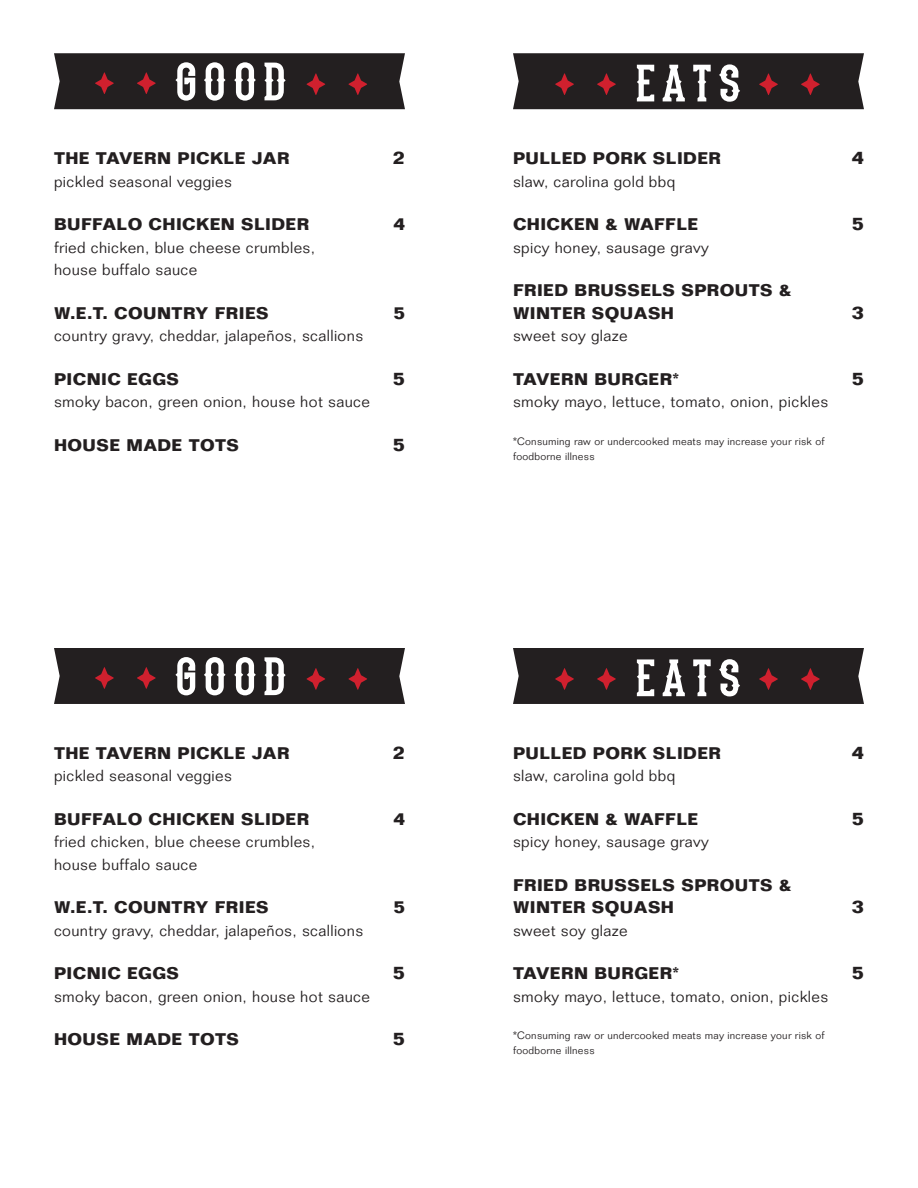
<style>
.page{position:relative;width:918px;height:1188px;background:#fff}
.page>*{position:absolute;margin:0;border:0;box-sizing:border-box;transform-origin:0 0}
.Menu_Item{font:54px "Stadium 1946";letter-spacing:.1em;color:#fff}
.Menu_Item-2{font:52.5px "Stadium 1946";letter-spacing:.1em;color:#fff}
.Menu_Item-3{font:700 18px "Folio Std";color:#231f20}
.Menu_Item-4{font:700 17.25px "Folio Std";color:#231f20}
.Menu_Item-5{font:700 16.5px "Folio Std";letter-spacing:.025em;color:#231f20}
.Menu_Item-6{font:300 15.75px "Folio Std";letter-spacing:.025em;color:#231f20}
.Item_Description{font:300 10.5px "Folio Std";letter-spacing:.025em;color:#231f20}
</style>
<div class="page">
<svg style="left:54px;top:53px;width:351px;height:56px"></svg>
<div style="left:54px;top:648px;width:351px;height:56px;background:#231f20"></div>
<svg style="left:513px;top:53px;width:351px;height:56px"></svg>
<div style="left:513px;top:648px;width:351px;height:56px;background:#231f20"></div>
<p class="Menu_Item" style="left:174px;top:58px;width:115px">GOOD</p>
<p class="Menu_Item-5" style="left:54px;top:148px;width:237px">THE TAVERN PICKLE JAR</p>
<p class="Menu_Item-3" style="left:393px;top:147px;width:14px">2</p>
<p class="Menu_Item-6" style="left:54px;top:172px;width:179px">pickled seasonal veggies</p>
<p class="Menu_Item-5" style="left:54px;top:214px;width:257px">BUFFALO CHICKEN SLIDER</p>
<p class="Menu_Item-4" style="left:394px;top:213px;width:13px">4</p>
<p class="Menu_Item-6" style="left:54px;top:238px;width:263px">fried chicken, blue cheese crumbles,</p>
<p class="Menu_Item-6" style="left:54px;top:260px;width:145px">house buffalo sauce</p>
<p class="Menu_Item-5" style="left:54px;top:302px;width:216px">W.E.T. COUNTRY FRIES</p>
<p class="Menu_Item-4" style="left:393px;top:302px;width:13px">5</p>
<p class="Menu_Item-6" style="left:54px;top:326px;width:311px">country gravy, cheddar, jalapeños, scallions</p>
<p class="Menu_Item-5" style="left:54px;top:368px;width:127px">PICNIC EGGS</p>
<p class="Menu_Item-3" style="left:393px;top:367px;width:14px">5</p>
<p class="Menu_Item-6" style="left:54px;top:392px;width:317px">smoky bacon, green onion, house hot sauce</p>
<p class="Menu_Item-5" style="left:54px;top:434px;width:187px">HOUSE MADE TOTS</p>
<p class="Menu_Item-3" style="left:393px;top:433px;width:14px">5</p>
<p class="Menu_Item" style="left:174px;top:653px;width:115px">GOOD</p>
<p class="Menu_Item-5" style="left:54px;top:743px;width:237px">THE TAVERN PICKLE JAR</p>
<p class="Menu_Item-3" style="left:393px;top:741px;width:14px">2</p>
<p class="Menu_Item-6" style="left:54px;top:766px;width:179px">pickled seasonal veggies</p>
<p class="Menu_Item-5" style="left:54px;top:809px;width:257px">BUFFALO CHICKEN SLIDER</p>
<p class="Menu_Item-4" style="left:394px;top:808px;width:13px">4</p>
<p class="Menu_Item-6" style="left:54px;top:832px;width:263px">fried chicken, blue cheese crumbles,</p>
<p class="Menu_Item-6" style="left:54px;top:855px;width:145px">house buffalo sauce</p>
<p class="Menu_Item-5" style="left:54px;top:897px;width:216px">W.E.T. COUNTRY FRIES</p>
<p class="Menu_Item-4" style="left:393px;top:897px;width:13px">5</p>
<p class="Menu_Item-6" style="left:54px;top:921px;width:311px">country gravy, cheddar, jalapeños, scallions</p>
<p class="Menu_Item-5" style="left:54px;top:963px;width:127px">PICNIC EGGS</p>
<p class="Menu_Item-3" style="left:393px;top:962px;width:14px">5</p>
<p class="Menu_Item-6" style="left:54px;top:987px;width:317px">smoky bacon, green onion, house hot sauce</p>
<p class="Menu_Item-5" style="left:54px;top:1029px;width:187px">HOUSE MADE TOTS</p>
<p class="Menu_Item-3" style="left:393px;top:1028px;width:14px">5</p>
<p class="Menu_Item-2" style="left:635px;top:61px;width:108px">EATS</p>
<p class="Menu_Item-5" style="left:513px;top:148px;width:210px">PULLED PORK SLIDER</p>
<p class="Menu_Item-3" style="left:852px;top:147px;width:14px">4</p>
<p class="Menu_Item-6" style="left:513px;top:172px;width:164px">slaw, carolina gold bbq</p>
<p class="Menu_Item-5" style="left:513px;top:214px;width:187px">CHICKEN &amp; WAFFLE</p>
<p class="Menu_Item-3" style="left:852px;top:213px;width:14px">5</p>
<p class="Menu_Item-6" style="left:513px;top:238px;width:197px">spicy honey, sausage gravy</p>
<p class="Menu_Item-5" style="left:513px;top:280px;width:280px">FRIED BRUSSELS SPROUTS &amp;</p>
<p class="Menu_Item-5" style="left:513px;top:302px;width:163px">WINTER SQUASH</p>
<p class="Menu_Item-3" style="left:852px;top:301px;width:14px">3</p>
<p class="Menu_Item-6" style="left:513px;top:326px;width:116px">sweet soy glaze</p>
<p class="Menu_Item-5" style="left:513px;top:368px;width:168px">TAVERN BURGER*</p>
<p class="Menu_Item-3" style="left:852px;top:367px;width:14px">5</p>
<p class="Menu_Item-6" style="left:513px;top:392px;width:317px">smoky mayo, lettuce, tomato, onion, pickles</p>
<p class="Item_Description" style="left:513px;top:435px;width:313px">*Consuming raw or undercooked meats may increase your risk of</p>
<p class="Item_Description" style="left:513px;top:450px;width:83px">foodborne illness</p>
<p class="Menu_Item-2" style="left:635px;top:655px;width:108px">EATS</p>
<p class="Menu_Item-5" style="left:513px;top:743px;width:210px">PULLED PORK SLIDER</p>
<p class="Menu_Item-3" style="left:852px;top:741px;width:14px">4</p>
<p class="Menu_Item-6" style="left:513px;top:766px;width:164px">slaw, carolina gold bbq</p>
<p class="Menu_Item-5" style="left:513px;top:809px;width:187px">CHICKEN &amp; WAFFLE</p>
<p class="Menu_Item-3" style="left:852px;top:807px;width:14px">5</p>
<p class="Menu_Item-6" style="left:513px;top:832px;width:197px">spicy honey, sausage gravy</p>
<p class="Menu_Item-5" style="left:513px;top:875px;width:280px">FRIED BRUSSELS SPROUTS &amp;</p>
<p class="Menu_Item-5" style="left:513px;top:897px;width:163px">WINTER SQUASH</p>
<p class="Menu_Item-3" style="left:852px;top:896px;width:14px">3</p>
<p class="Menu_Item-6" style="left:513px;top:921px;width:116px">sweet soy glaze</p>
<p class="Menu_Item-5" style="left:513px;top:963px;width:168px">TAVERN BURGER*</p>
<p class="Menu_Item-3" style="left:852px;top:962px;width:14px">5</p>
<p class="Menu_Item-6" style="left:513px;top:987px;width:317px">smoky mayo, lettuce, tomato, onion, pickles</p>
<p class="Item_Description" style="left:513px;top:1029px;width:313px">*Consuming raw or undercooked meats may increase your risk of</p>
<p class="Item_Description" style="left:513px;top:1044px;width:83px">foodborne illness</p>
</div>
